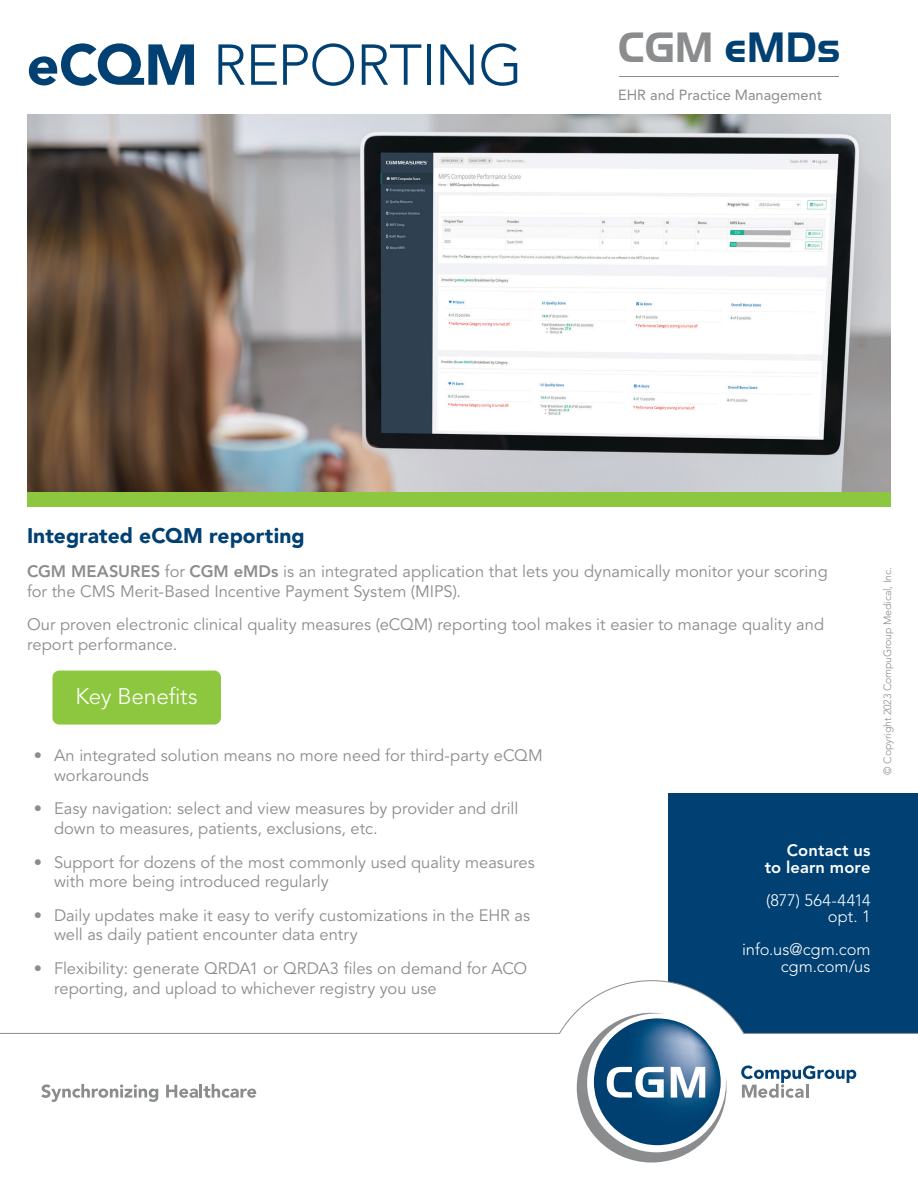
<style>
.page{position:relative;width:918px;height:1188px;background:#fff}
.page>*{position:absolute;margin:0;border:0;box-sizing:border-box;transform-origin:0 0}
.Page_Head__95_Black{font:300 57px "Avenir LT Std";letter-spacing:-.015em;color:#004072}
.t1{font:700 43.95px "Handel Gothic Com";color:#004072}
.Page_Head__95_Black-2{font:300 22.5px "Avenir LT Std";letter-spacing:-.005em;color:#fff}
.Sub-Headline__95_Bla{font:900 21px "Avenir LT Std";color:#004072}
.Body_Text__45_Book{font:16.5px/19.8px "Avenir LT Std";color:#8a8c8e}
.t2{font:300 16.5px/16.5px "Avenir LT Std";color:#fff;text-align:right}
.t3{font:800 16.5px/16.5px "Avenir LT Std";letter-spacing:.005em;color:#fff;text-align:right}
.t4{font:14.7px "Avenir LT Std";color:#8a8c8e}
.t5{font:300 10.5px "Avenir LT Std";letter-spacing:-.01em;color:#8a8c8e}
.s1{font-weight:900}
.s2{color:#8a8c8e}
.s3{font-weight:800}
</style>
<div class="page">
<div style="left:27px;top:491px;width:864px;height:16px;background:#8dc73f"></div>
<img style="left:27px;top:114px;width:864px;height:377px">
<div style="left:52px;top:671px;width:169px;height:54px;background:#8dc73f;border-radius:7px"></div>
<div style="left:669px;top:793px;width:249px;height:242px;background:#004072"></div>
<svg style="left:576px;top:1034px;width:152px;height:129px"></svg>
<svg style="left:741px;top:1066px;width:115px;height:32px"></svg>
<svg style="left:0;top:980px;width:918px;height:54px"></svg>
<svg style="left:41px;top:1084px;width:117px;height:18px"></svg>
<svg style="left:166px;top:1084px;width:90px;height:14px"></svg>
<hr style="left:619px;top:76px;width:220px;height:1px;background:#8a8c8e">
<p class="Page_Head__95_Black" style="left:27px;top:32px;width:498px"><span class="s1">eCQM</span> REPORTING</p>
<h2 class="t1" style="left:618px;top:22px;width:224px"><span class="s2">CGM</span> eMDs</h2>
<p class="t4" style="left:618px;top:86px;width:205px">EHR and Practice Management</p>
<p class="Sub-Headline__95_Bla" style="left:27px;top:523px;width:279px">Integrated eCQM reporting</p>
<p class="Body_Text__45_Book" style="left:27px;top:562px;width:802px"><span class="s3">CGM MEASURES</span> for <span class="s3">CGM eMDs</span> is an integrated application that lets you dynamically monitor your scoring for the CMS Merit-Based Incentive Payment System (MIPS).</p>
<p class="Body_Text__45_Book" style="left:27px;top:615px;width:799px">Our proven electronic clinical quality measures (eCQM) reporting tool makes it easier to manage quality and report performance.</p>
<p class="Page_Head__95_Black-2" style="left:76px;top:683px;width:124px">Key Benefits</p>
<p class="Body_Text__45_Book" style="left:54px;top:746px;width:490px;text-indent:-20px">• An integrated solution means no more need for third-party eCQM workarounds</p>
<p class="Body_Text__45_Book" style="left:54px;top:799px;width:466px;text-indent:-20px">• Easy navigation: select and view measures by provider and drill down to measures, patients, exclusions, etc.</p>
<p class="Body_Text__45_Book" style="left:54px;top:852px;width:482px;text-indent:-20px">• Support for dozens of the most commonly used quality measures with more being introduced regularly</p>
<p class="Body_Text__45_Book" style="left:54px;top:906px;width:478px;text-indent:-20px">• Daily updates make it easy to verify customizations in the EHR as well as daily patient encounter data entry</p>
<p class="Body_Text__45_Book" style="left:54px;top:959px;width:475px;text-indent:-20px">• Flexibility: generate QRDA1 or QRDA3 files on demand for ACO reporting, and upload to whichever registry you use</p>
<p class="t3" style="left:765px;top:842px;width:107px">Contact us<br>to learn more</p>
<p class="t2" style="left:766px;top:892px;width:106px">(877) 564-4414 opt. 1</p>
<p class="t2" style="left:742px;top:941px;width:130px">info.us@cgm.com cgm.com/us</p>
<p class="t5" style="left:881px;top:775px;width:209px;rotate:-90deg">© Copyright 2023 CompuGroup Medical, Inc.</p>
</div>
